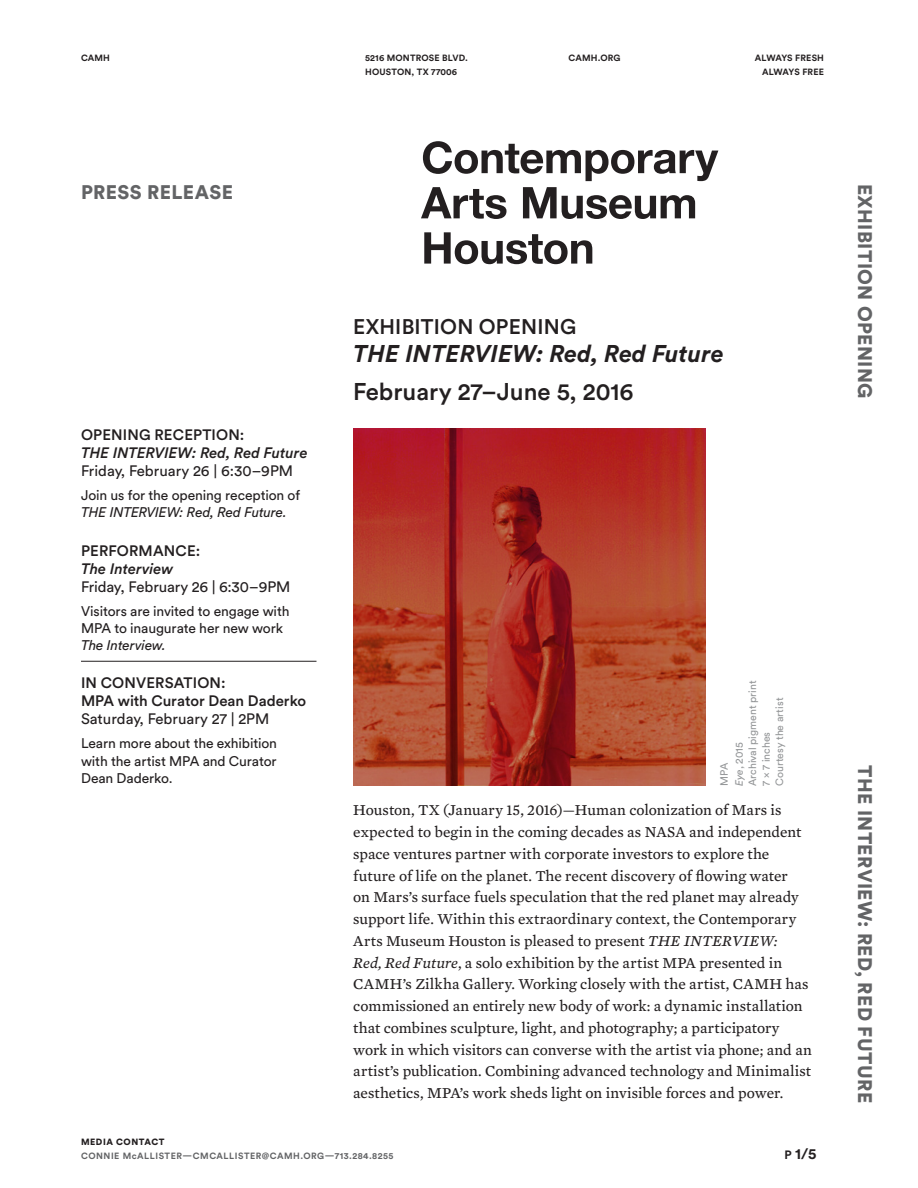
<style>
.page{position:relative;width:918px;height:1188px;background:#fff}
.page>*{position:absolute;margin:0;border:0;box-sizing:border-box;transform-origin:0 0}
.t1{font:italic 700 24px "Circular Std";color:#231f20}
.t2{font:500 24px "Circular Std";color:#231f20}
.t3{font:500 21px "Circular Std";letter-spacing:.01em;color:#231f20}
.t4{font:900 19.5px "Circular Std";letter-spacing:.02em;color:#636466}
.t5{font:15.45px/21.8px "Mercury Text G3 Roman";letter-spacing:.005em;color:#231f20}
.t6{font:15px "Circular Std";color:#231f20}
.t7{font:500 15px/18px "Circular Std";letter-spacing:.01em;color:#231f20}
.t8{font:italic 500 15px "Circular Std";color:#231f20}
.t9{font:700 15px "Circular Std";color:#231f20}
.t10{font:13.8px/17.2px "Circular Std";letter-spacing:-.01em;color:#231f20}
.t11{font:italic 13.8px "Circular Std";letter-spacing:-.01em;color:#231f20}
.t12{font:10.5px/13.5px "Circular Std";color:#949698}
.t13{font:700 9px/13.5px "Circular Std";letter-spacing:.02em;color:#231f20}
.t14{font:700 9px "Circular Std";letter-spacing:.06em;color:#636466}
.t15{font:900 9px "Circular Std";letter-spacing:.06em;color:#231f20}
.s1{font-style:italic}
.s2{font-family:"Mercury Text G3";font-style:italic}
.s3{font-size:12px}
</style>
<div class="page">
<svg style="left:423px;top:141px;width:295px;height:40px"></svg>
<svg style="left:421px;top:187px;width:86px;height:32px"></svg>
<svg style="left:523px;top:187px;width:172px;height:32px"></svg>
<svg style="left:424px;top:232px;width:168px;height:32px"></svg>
<hr style="left:81px;top:661px;width:235px;height:1px;background:#231f20">
<img style="left:353px;top:428px;width:353px;height:358px">
<p class="t13" style="left:81px;top:51px;width:30px">CAMH</p>
<p class="t13" style="left:365px;top:51px;width:104px">5216 MONTROSE BLVD.<br>HOUSTON, TX 77006</p>
<p class="t13" style="left:569px;top:51px;width:53px">CAMH.ORG</p>
<p class="t13" style="left:755px;top:51px;width:71px;text-align:right">ALWAYS FRESH<br>ALWAYS FREE</p>
<p class="t4" style="left:81px;top:180px;width:154px">PRESS RELEASE</p>
<h2 class="t3" style="left:353px;top:313px;width:225px">EXHIBITION OPENING</h2>
<h1 class="t1" style="left:353px;top:338px;width:372px">THE INTERVIEW: Red, Red Future</h1>
<h1 class="t2" style="left:353px;top:376px;width:282px">February 27–June 5, 2016</h1>
<p class="t7" style="left:81px;top:426px;width:165px">OPENING RECEPTION:</p>
<p class="t8" style="left:81px;top:444px;width:228px">THE INTERVIEW: Red, Red Future</p>
<p class="t6" style="left:81px;top:462px;width:214px">Friday, February 26 | 6:30–9PM</p>
<p class="t10" style="left:81px;top:487px;width:221px">Join us for the opening reception of</p>
<p class="t11" style="left:81px;top:504px;width:207px">THE INTERVIEW: Red, Red Future.</p>
<p class="t7" style="left:81px;top:541px;width:121px">PERFORMANCE:</p>
<p class="t8" style="left:81px;top:559px;width:94px">The Interview</p>
<p class="t6" style="left:81px;top:577px;width:211px">Friday, February 26 | 6:30–9PM</p>
<p class="t10" style="left:81px;top:602px;width:210px">Visitors are invited to engage with<br>MPA to inaugurate her new work</p>
<p class="t11" style="left:81px;top:637px;width:86px">The Interview.</p>
<p class="t7" style="left:81px;top:674px;width:227px">IN CONVERSATION:<br>MPA with Curator Dean Daderko</p>
<p class="t6" style="left:81px;top:710px;width:190px">Saturday, February 27 | 2PM</p>
<p class="t10" style="left:81px;top:735px;width:198px;text-align:justify">Learn more about the exhibition with the artist MPA and Curator Dean Daderko.</p>
<p class="t12" style="left:716px;top:786px;width:45px;line-height:15px;rotate:-90deg">MPA<br><span class="s1">Eye</span>, 2015</p>
<p class="t12" style="left:746px;top:786px;width:107px;rotate:-90deg">Archival pigment print<br>7 x 7 inches<br>Courtesy the artist</p>
<p class="t5" style="left:353px;top:799px;width:460px">Houston, TX (January 15, 2016)—Human colonization of Mars is expected to begin in the coming decades as NASA and independent space ventures partner with corporate investors to explore the future of life on the planet. The recent discovery of flowing water<br>on Mars’s surface fuels speculation that the red planet may already support life. Within this extraordinary context, the Contemporary Arts Museum Houston is pleased to present <span class="s2">THE INTERVIEW:<br>Red, Red Future</span>, a solo exhibition by the artist MPA presented in CAMH’s Zilkha Gallery. Working closely with the artist, CAMH has commissioned an entirely new body of work: a dynamic installation that combines sculpture, light, and photography; a participatory work in which visitors can converse with the artist via phone; and an artist’s publication. Combining advanced technology and Minimalist aesthetics, MPA’s work sheds light on invisible forces and power.</p>
<p class="t15" style="left:81px;top:1136px;width:85px">MEDIA CONTACT</p>
<p class="t14" style="left:81px;top:1150px;width:314px">CONNIE McALLISTER—CMCALLISTER@CAMH.ORG—713.284.8255</p>
<p class="t9" style="left:785px;top:1144px;width:33px"><span class="s3">P</span> 1/5</p>
<p class="t4" style="left:878px;top:184px;width:216px;rotate:90deg">EXHIBITION OPENING</p>
<p class="t4" style="left:878px;top:765px;width:339px;rotate:90deg">THE INTERVIEW: RED, RED FUTURE</p>
</div>
